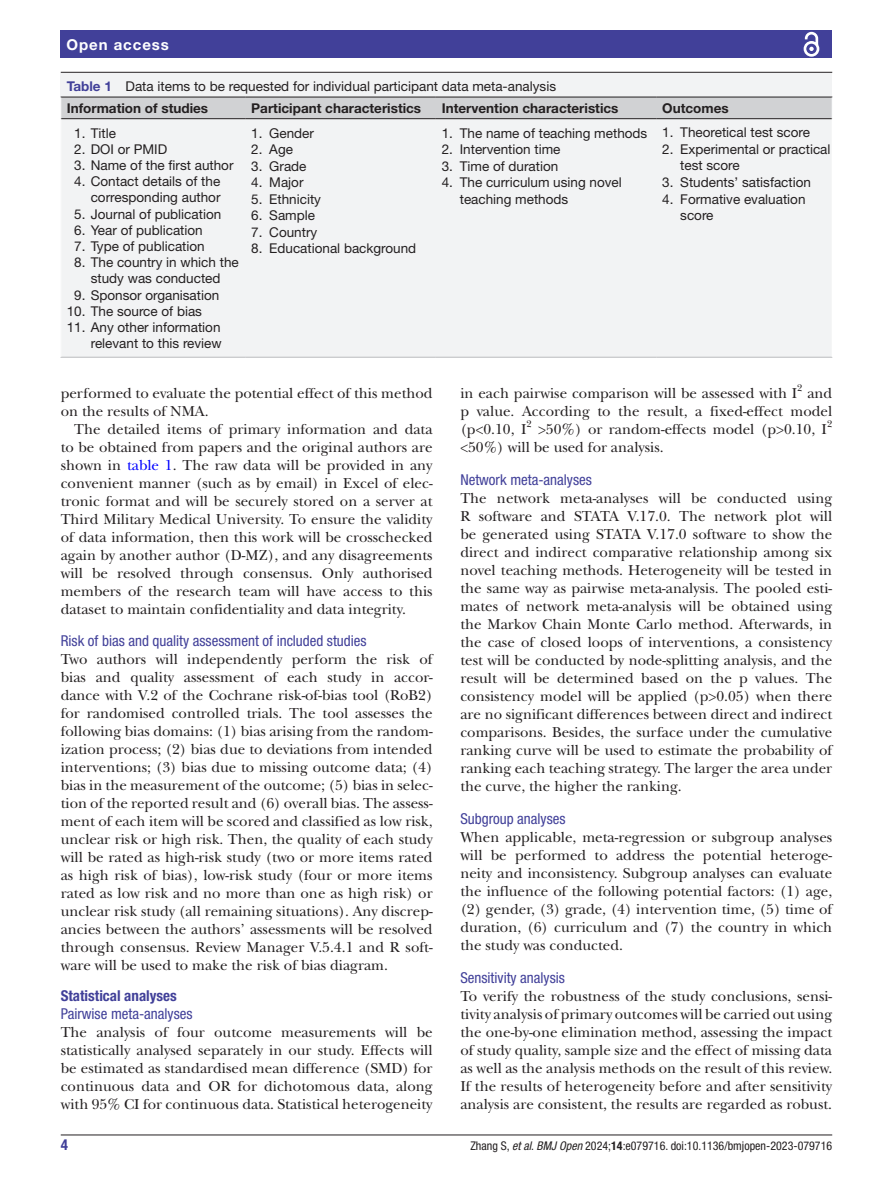
<style>
.page{position:relative;width:893px;height:1191px;background:#fff}
.page>*{position:absolute;margin:0;border:0;box-sizing:border-box;transform-origin:0 0}
.t1{font:15px/18px "New Baskerville";color:#231f20;text-align:justify}
.t2{font:condensed 15px "Helvetica Neue LT Std";color:#414099}
.t3{font:700 condensed 15px "Helvetica Neue LT Std";color:#414099}
.t4{font:700 15px "Helvetica Neue LT Std";letter-spacing:.065em;color:#fff}
.t5{font:13.5px/16.2px "Helvetica Neue LT Std";color:#231f20}
.t6{font:700 13.5px "Helvetica Neue LT Std";color:#231f20}
.t7{font:condensed 12px "Helvetica Neue LT Std";color:#231f20}
.t8{font:9.9px "New Baskerville";color:#231f20}
.s1{font-weight:700;color:#414099}
.s2{font-weight:700}
.s3{color:#00f}
.s4{font-style:italic}
</style>
<div class="page">
<hr style="left:61px;top:1134px;width:771px;height:1px;background:#231f20">
<div style="left:61px;top:31px;width:771px;height:27px;background:#414099"></div>
<svg style="left:803px;top:31px;width:17px;height:26px"></svg>
<div style="left:61px;top:73px;width:771px;height:284px;background:#f2f3f4"></div>
<hr style="left:61px;top:72px;width:771px;height:1px;background:#231f20">
<hr style="left:61px;top:357px;width:184px;height:1px;background:#bcbdc0">
<hr style="left:245px;top:357px;width:191px;height:1px;background:#bcbdc0">
<hr style="left:436px;top:357px;width:220px;height:1px;background:#bcbdc0">
<hr style="left:656px;top:357px;width:176px;height:1px;background:#bcbdc0">
<svg style="left:60px;top:97px;width:773px;height:22px"></svg>
<p class="t4" style="left:66px;top:35px;width:104px">Open access</p>
<p class="t5" style="left:67px;top:75px;width:491px;line-height:22px"><span class="s1">Table 1</span> Data items to be requested for individual participant data meta-analysis<br><span class="s2">Information of studies</span></p>
<p class="t6" style="left:251px;top:99px;width:171px">Participant characteristics</p>
<p class="t6" style="left:442px;top:99px;width:178px">Intervention characteristics</p>
<p class="t6" style="left:662px;top:99px;width:68px">Outcomes</p>
<p class="t5" style="left:74px;top:124px;width:43px">1. Title</p>
<p class="t5" style="left:74px;top:141px;width:95px">2. DOI or PMID</p>
<p class="t5" style="left:74px;top:157px;width:161px">3. Name of the first author</p>
<p class="t5" style="left:74px;top:173px;width:148px;text-align:right">4. Contact details of the corresponding author</p>
<p class="t5" style="left:74px;top:205px;width:149px">5. Journal of publication</p>
<p class="t5" style="left:74px;top:222px;width:130px">6. Year of publication</p>
<p class="t5" style="left:74px;top:238px;width:132px">7. Type of publication</p>
<p class="t5" style="left:74px;top:254px;width:166px;text-align:center">8. The country in which the study was conducted</p>
<p class="t5" style="left:74px;top:286px;width:147px">9. Sponsor organisation</p>
<p class="t5" style="left:67px;top:303px;width:137px">10. The source of bias</p>
<p class="t5" style="left:67px;top:319px;width:157px;text-align:right">11. Any other information relevant to this review</p>
<p class="t5" style="left:251px;top:124px;width:64px">1. Gender</p>
<p class="t5" style="left:251px;top:141px;width:43px">2. Age</p>
<p class="t5" style="left:251px;top:157px;width:57px">3. Grade</p>
<p class="t5" style="left:251px;top:174px;width:54px">4. Major</p>
<p class="t5" style="left:251px;top:190px;width:71px">5. Ethnicity</p>
<p class="t5" style="left:251px;top:207px;width:65px">6. Sample</p>
<p class="t5" style="left:251px;top:223px;width:68px">7. Country</p>
<p class="t5" style="left:251px;top:240px;width:167px">8. Educational background</p>
<p class="t5" style="left:442px;top:124px;width:207px">1. The name of teaching methods</p>
<p class="t5" style="left:442px;top:141px;width:120px">2. Intervention time</p>
<p class="t5" style="left:442px;top:157px;width:118px">3. Time of duration</p>
<p class="t5" style="left:460px;top:174px;width:164px;text-indent:-18px">4. The curriculum using novel teaching methods</p>
<p class="t5" style="left:662px;top:124px;width:149px">1. Theoretical test score</p>
<p class="t5" style="left:680px;top:141px;width:152px;text-indent:-18px">2. Experimental or practical test score</p>
<p class="t5" style="left:662px;top:174px;width:150px">3. Students’ satisfaction</p>
<p class="t5" style="left:680px;top:190px;width:127px;text-indent:-18px">4. Formative evaluation score</p>
<p class="t1" style="left:61px;top:384px;width:373px">performed to evaluate the potential effect of this method on the results of NMA.</p>
<p class="t1" style="left:61px;top:420px;width:373px;text-indent:14px">The detailed items of primary information and data to be obtained from papers and the original authors are shown in <span class="s3">table 1</span>. The raw data will be provided in any convenient manner (such as by email) in Excel of elec&shy;tronic format and will be securely stored on a server at Third Military Medical University. To ensure the validity of data information, then this work will be crosschecked again by another author (D-MZ), and any disagreements will be resolved through consensus. Only authorised members of the research team will have access to this dataset to maintain confidentiality and data integrity.</p>
<p class="t2" style="left:61px;top:631px;width:307px">Risk of bias and quality assessment of included studies</p>
<p class="t1" style="left:61px;top:650px;width:373px">Two authors will independently perform the risk of bias and quality assessment of each study in accor&shy;dance with V.2 of the Cochrane risk-of-bias tool (RoB2) for randomised controlled trials. The tool assesses the following bias domains: (1) bias arising from the random&shy;ization process; (2) bias due to deviations from intended interventions; (3) bias due to missing outcome data; (4) bias in the measurement of the outcome; (5) bias in selec&shy;tion of the reported result and (6) overall bias. The assess&shy;ment of each item will be scored and classified as low risk, unclear risk or high risk. Then, the quality of each study will be rated as high-risk study (two or more items rated as high risk of bias), low-risk study (four or more items rated as low risk and no more than one as high risk) or unclear risk study (all remaining situations). Any discrep&shy;ancies between the authors’ assessments will be resolved through consensus. Review Manager V.5.4.1 and R soft&shy;ware will be used to make the risk of bias diagram.</p>
<p class="t3" style="left:61px;top:987px;width:117px">Statistical analyses</p>
<p class="t2" style="left:61px;top:1005px;width:133px">Pairwise meta-analyses</p>
<p class="t1" style="left:61px;top:1023px;width:373px">The analysis of four outcome measurements will be statistically analysed separately in our study. Effects will be estimated as standardised mean difference (SMD) for continuous data and OR for dichotomous data, along with 95% CI for continuous data. Statistical heterogeneity</p>
<p class="t1" style="left:460px;top:384px;width:338px">in each pairwise comparison will be assessed with I</p>
<p class="t8" style="left:797px;top:382px;width:7px">2</p>
<p class="t1" style="left:460px;top:384px;width:373px;text-indent:347px">and p value. According to the result, a fixed-effect model (p&lt;0.10, I</p>
<p class="t8" style="left:526px;top:418px;width:7px">2</p>
<p class="t1" style="left:538px;top:420px;width:290px">&gt;50%) or random-effects model (p&gt;0.10, I</p>
<p class="t8" style="left:827px;top:418px;width:7px">2</p>
<p class="t1" style="left:460px;top:438px;width:205px">&lt;50%) will be used for analysis.</p>
<p class="t2" style="left:460px;top:471px;width:133px">Network meta-analyses</p>
<p class="t1" style="left:460px;top:489px;width:373px">The network meta-analyses will be conducted using R software and STATA V.17.0. The network plot will be generated using STATA V.17.0 software to show the direct and indirect comparative relationship among six novel teaching methods. Heterogeneity will be tested in the same way as pairwise meta-analysis. The pooled esti&shy;mates of network meta-analysis will be obtained using the Markov Chain Monte Carlo method. Afterwards, in the case of closed loops of interventions, a consistency test will be conducted by node-splitting analysis, and the result will be determined based on the p values. The consistency model will be applied (p&gt;0.05) when there are no significant differences between direct and indirect comparisons. Besides, the surface under the cumulative ranking curve will be used to estimate the probability of ranking each teaching strategy. The larger the area under the curve, the higher the ranking.</p>
<p class="t2" style="left:460px;top:810px;width:107px">Subgroup analyses</p>
<p class="t1" style="left:460px;top:828px;width:373px">When applicable, meta-regression or subgroup analyses will be performed to address the potential heteroge&shy;neity and inconsistency. Subgroup analyses can evaluate the influence of the following potential factors: (1) age, (2) gender, (3) grade, (4) intervention time, (5) time of duration, (6) curriculum and (7) the country in which the study was conducted.</p>
<p class="t2" style="left:460px;top:969px;width:106px">Sensitivity analysis</p>
<p class="t1" style="left:460px;top:987px;width:373px">To verify the robustness of the study conclusions, sensi&shy;tivity analysis of primary outcomes will be carried out using the one-by-one elimination method, assessing the impact of study quality, sample size and the effect of missing data as well as the analysis methods on the result of this review.<br>If the results of heterogeneity before and after sensitivity analysis are consistent, the results are regarded as robust.</p>
<p class="t3" style="left:61px;top:1135px;width:9px">4</p>
<p class="t7" style="left:470px;top:1138px;width:363px">Zhang S, <span class="s4">et al</span>. <span class="s4">BMJ Open</span> 2024;<span class="s2">14</span>:e079716. doi:10.1136/bmjopen-2023-079716</p>
</div>
